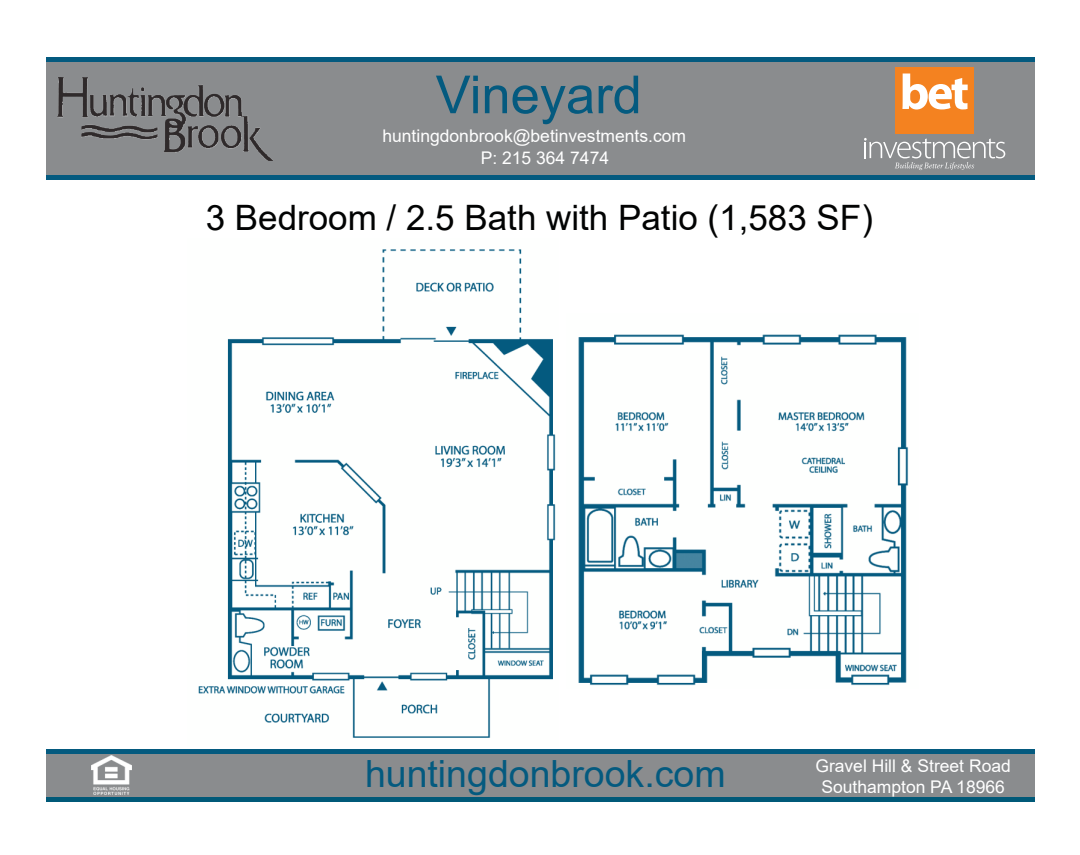
<style>
.page{position:relative;width:1080px;height:855px;background:#fff}
.page>*{position:absolute;margin:0;border:0;box-sizing:border-box;transform-origin:0 0}
.t1{font:52.5px "Arial";color:#045a7f}
.t2{font:37.5px "Arial";color:#045a7f}
.t3{font:35px "Arial";color:#020303}
.t4{font:17.5px/21px "Arial";color:#fff;text-align:center}
</style>
<div class="page">
<div style="left:46px;top:753px;width:989px;height:44px;background:#8a8c8e"></div>
<div style="left:46px;top:61px;width:989px;height:115px;background:#8a8c8e"></div>
<div style="left:46px;top:749px;width:989px;height:5px;background:#045a7f"></div>
<div style="left:46px;top:797px;width:989px;height:5px;background:#005978"></div>
<div style="left:46px;top:57px;width:989px;height:5px;background:#045a7f"></div>
<div style="left:46px;top:175px;width:989px;height:5px;background:#045a7f"></div>
<img style="left:91px;top:756px;width:40px;height:38px">
<div style="left:896px;top:67px;width:78px;height:67px;background:#f48220"></div>
<svg style="left:902px;top:74px;width:66px;height:36px"></svg>
<svg style="left:864px;top:138px;width:141px;height:32px"></svg>
<img style="left:58px;top:78px;width:215px;height:83px">
<img style="left:198px;top:249px;width:358px;height:489px">
<img style="left:578px;top:334px;width:331px;height:352px">
<h1 class="t1" style="left:436px;top:75px;width:208px">Vineyard</h1>
<p class="t4" style="left:382px;top:127px;width:305px">huntingdonbrook@betinvestments.com</p>
<p class="t4" style="left:481px;top:149px;width:130px">P: 215 364 7474</p>
<h3 class="t3" style="left:206px;top:204px;width:669px">3 Bedroom / 2.5 Bath with Patio (1,583 SF)</h3>
<h2 class="t2" style="left:365px;top:759px;width:362px">huntingdonbrook.com</h2>
<p class="t4" style="left:815px;top:757px;width:197px">Gravel Hill &amp; Street Road<br>Southampton PA 18966</p>
</div>
